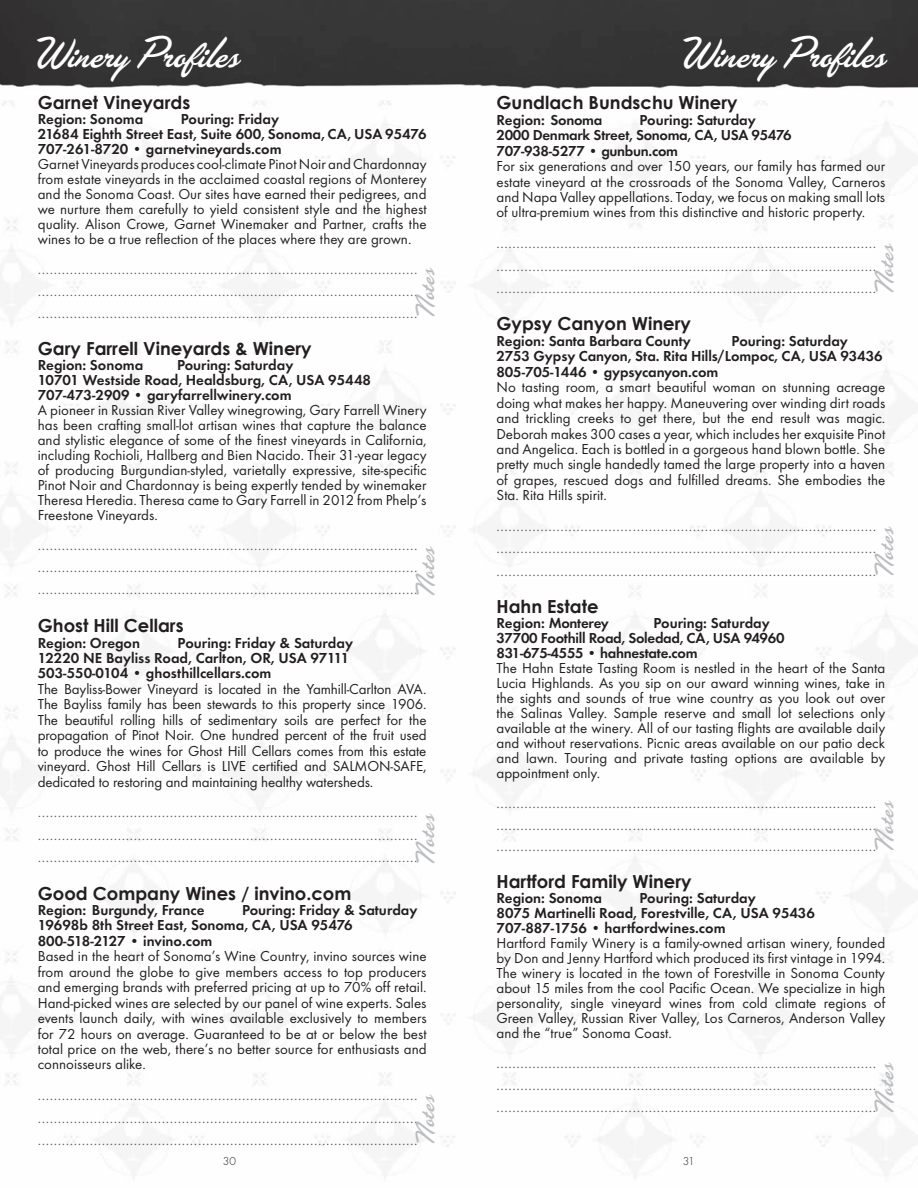
<style>
.page{position:relative;width:918px;height:1188px;background:#fff}
.page>*{position:absolute;margin:0;border:0;box-sizing:border-box;transform-origin:0 0}
.t1{font:45px "Las Vegas OT Fabulous";color:#fff}
.t2{font:27.45px "Las Vegas Fabulous";color:#bcbdc0}
.t3{font:700 18px "Century Gothic";color:#231f20}
.t4{font:15px/15px "Futura T";color:#231f20;text-align:justify}
.t5{font:15px/22.2px "Futura T";color:#636366;text-align:justify}
.t6{font:600 15px/15px "Futura T";color:#231f20}
.t7{font:600 15px/15.5px "Futura T";letter-spacing:-.02em;color:#231f20}
.t8{font:300 12px "Futura T";color:#231f20}
</style>
<div class="page">
<div style="left:476px;top:0;width:442px;height:89px;background:#353435"></div>
<div style="left:0;top:0;width:476px;height:88px;background:#353435"></div>
<h1 class="t1" style="left:36px;top:28px;width:202px">Winery Profiles</h1>
<p class="t3" style="left:38px;top:91px;width:154px">Garnet Vineyards</p>
<p class="t6" style="left:38px;top:112px;width:107px">Region: Sonoma</p>
<p class="t6" style="left:38px;top:112px;width:390px;text-indent:143px">Pouring: Friday<br>21684 Eighth Street East, Suite 600, Sonoma, CA, USA 95476<br>707-261-8720 • garnetvineyards.com</p>
<p class="t4" style="left:38px;top:157px;width:390px">Garnet Vineyards produces cool-climate Pinot Noir and Chardonnay from estate vineyards in the acclaimed coastal regions of Monterey and the Sonoma Coast. Our sites have earned their pedigrees, and we nurture them carefully to yield consistent style and the highest quality. Alison Crowe, Garnet Winemaker and Partner, crafts the wines to be a true reflection of the places where they are grown.</p>
<p class="t5" style="left:38px;top:258px;width:381px;line-height:21.8px">............................................................................................... ............................................................................................... ...............................................................................................</p>
<p class="t3" style="left:38px;top:337px;width:275px">Gary Farrell Vineyards &amp; Winery</p>
<p class="t6" style="left:38px;top:357px;width:107px">Region: Sonoma</p>
<h2 class="t2" style="left:411px;top:317px;width:51px;rotate:-90deg">Notes</h2>
<p class="t6" style="left:38px;top:357px;width:335px;text-indent:139px">Pouring: Saturday<br>10701 Westside Road, Healdsburg, CA, USA 95448<br>707-473-2909 • garyfarrellwinery.com</p>
<p class="t4" style="left:38px;top:402px;width:390px">A pioneer in Russian River Valley winegrowing, Gary Farrell Winery has been crafting small-lot artisan wines that capture the balance and stylistic elegance of some of the finest vineyards in California, including Rochioli, Hallberg and Bien Nacido. Their 31-year legacy of producing Burgundian-styled, varietally expressive, site-specific Pinot Noir and Chardonnay is being expertly tended by winemaker Theresa Heredia. Theresa came to Gary Farrell in 2012 from Phelp’s Freestone Vineyards.</p>
<p class="t5" style="left:38px;top:534px;width:381px">............................................................................................... ............................................................................................... ...............................................................................................</p>
<p class="t3" style="left:38px;top:614px;width:147px">Ghost Hill Cellars</p>
<p class="t6" style="left:38px;top:635px;width:104px">Region: Oregon</p>
<h2 class="t2" style="left:411px;top:596px;width:51px;rotate:-90deg">Notes</h2>
<p class="t6" style="left:38px;top:635px;width:317px;line-height:15.5px;text-indent:140px">Pouring: Friday &amp; Saturday<br>12220 NE Bayliss Road, Carlton, OR, USA 97111<br>503-550-0104 • ghosthillcellars.com</p>
<p class="t4" style="left:38px;top:681px;width:390px;line-height:15.5px">The Bayliss-Bower Vineyard is located in the Yamhill-Carlton AVA.<br>The Bayliss family has been stewards to this property since 1906.<br>The beautiful rolling hills of sedimentary soils are perfect for the propagation of Pinot Noir. One hundred percent of the fruit used to produce the wines for Ghost Hill Cellars comes from this estate vineyard. Ghost Hill Cellars is LIVE certified and SALMON-SAFE, dedicated to restoring and maintaining healthy watersheds.</p>
<p class="t5" style="left:38px;top:801px;width:381px">............................................................................................... ............................................................................................... ...............................................................................................</p>
<p class="t3" style="left:38px;top:882px;width:315px">Good Company Wines / invino.com</p>
<p class="t6" style="left:38px;top:902px;width:168px">Region: Burgundy, France</p>
<h2 class="t2" style="left:411px;top:864px;width:51px;rotate:-90deg">Notes</h2>
<p class="t6" style="left:38px;top:902px;width:381px;line-height:15.5px;text-indent:204px">Pouring: Friday &amp; Saturday<br>19698b 8th Street East, Sonoma, CA, USA 95476<br>800-518-2127 • invino.com</p>
<p class="t4" style="left:38px;top:948px;width:390px;line-height:15.5px">Based in the heart of Sonoma’s Wine Country, invino sources wine from around the globe to give members access to top producers and emerging brands with preferred pricing at up to 70% off retail.<br>Hand-picked wines are selected by our panel of wine experts. Sales events launch daily, with wines available exclusively to members for 72 hours on average. Guaranteed to be at or below the best total price on the web, there’s no better source for enthusiasts and connoisseurs alike.</p>
<p class="t5" style="left:38px;top:1084px;width:381px">............................................................................................... ............................................................................................... ...............................................................................................</p>
<h2 class="t2" style="left:411px;top:1144px;width:51px;rotate:-90deg">Notes</h2>
<p class="t8" style="left:223px;top:1154px;width:15px">30</p>
<h1 class="t1" style="left:683px;top:28px;width:202px">Winery Profiles</h1>
<p class="t3" style="left:496px;top:91px;width:243px">Gundlach Bundschu Winery</p>
<p class="t6" style="left:496px;top:112px;width:107px">Region: Sonoma</p>
<p class="t7" style="left:496px;top:112px;width:297px;text-indent:143px">Pouring: Saturday<br>2000 Denmark Street, Sonoma, CA, USA 95476<br>707-938-5277 • gunbun.com</p>
<p class="t4" style="left:496px;top:158px;width:390px;line-height:15.5px">For six generations and over 150 years, our family has farmed our estate vineyard at the crossroads of the Sonoma Valley, Carneros and Napa Valley appellations. Today, we focus on making small lots of ultra-premium wines from this distinctive and historic property.</p>
<p class="t5" style="left:496px;top:232px;width:381px">............................................................................................... ............................................................................................... ...............................................................................................</p>
<p class="t3" style="left:496px;top:313px;width:196px">Gypsy Canyon Winery</p>
<p class="t6" style="left:496px;top:333px;width:196px">Region: Santa Barbara County</p>
<h2 class="t2" style="left:870px;top:293px;width:51px;rotate:-90deg">Notes</h2>
<p class="t6" style="left:496px;top:333px;width:388px;line-height:15.5px;text-indent:235px">Pouring: Saturday<br>2753 Gypsy Canyon, Sta. Rita Hills/Lompoc, CA, USA 93436<br>805-705-1446 • gypsycanyon.com</p>
<p class="t4" style="left:496px;top:379px;width:390px;line-height:15.5px">No tasting room, a smart beautiful woman on stunning acreage doing what makes her happy. Maneuvering over winding dirt roads and trickling creeks to get there, but the end result was magic.<br>Deborah makes 300 cases a year, which includes her exquisite Pinot and Angelica. Each is bottled in a gorgeous hand blown bottle. She pretty much single handedly tamed the large property into a haven of grapes, rescued dogs and fulfilled dreams. She embodies the Sta. Rita Hills spirit.</p>
<p class="t5" style="left:496px;top:515px;width:381px">............................................................................................... ............................................................................................... ...............................................................................................</p>
<p class="t3" style="left:496px;top:595px;width:104px">Hahn Estate</p>
<p class="t6" style="left:496px;top:615px;width:114px">Region: Monterey</p>
<h2 class="t2" style="left:870px;top:576px;width:51px;rotate:-90deg">Notes</h2>
<p class="t7" style="left:496px;top:615px;width:290px;line-height:15px;text-indent:157px">Pouring: Saturday<br>37700 Foothill Road, Soledad, CA, USA 94960<br>831-675-4555 • hahnestate.com</p>
<p class="t4" style="left:496px;top:660px;width:390px">The Hahn Estate Tasting Room is nestled in the heart of the Santa Lucia Highlands. As you sip on our award winning wines, take in the sights and sounds of true wine country as you look out over the Salinas Valley. Sample reserve and small lot selections only available at the winery. All of our tasting flights are available daily and without reservations. Picnic areas available on our patio deck and lawn. Touring and private tasting options are available by appointment only.</p>
<p class="t5" style="left:496px;top:792px;width:381px;line-height:21.8px">............................................................................................... ............................................................................................... ...............................................................................................</p>
<p class="t3" style="left:496px;top:870px;width:197px">Hartford Family Winery</p>
<p class="t6" style="left:496px;top:890px;width:107px">Region: Sonoma</p>
<h2 class="t2" style="left:870px;top:851px;width:51px;rotate:-90deg">Notes</h2>
<p class="t6" style="left:496px;top:890px;width:320px;text-indent:143px">Pouring: Saturday<br>8075 Martinelli Road, Forestville, CA, USA 95436<br>707-887-1756 • hartfordwines.com</p>
<p class="t4" style="left:496px;top:936px;width:390px">Hartford Family Winery is a family-owned artisan winery, founded by Don and Jenny Hartford which produced its first vintage in 1994.<br>The winery is located in the town of Forestville in Sonoma County about 15 miles from the cool Pacific Ocean. We specialize in high personality, single vineyard wines from cold climate regions of Green Valley, Russian River Valley, Los Carneros, Anderson Valley and the “true” Sonoma Coast.</p>
<p class="t5" style="left:496px;top:1052px;width:381px;line-height:21.8px">............................................................................................... ............................................................................................... ...............................................................................................</p>
<h2 class="t2" style="left:870px;top:1113px;width:51px;rotate:-90deg">Notes</h2>
<p class="t8" style="left:683px;top:1154px;width:14px">31</p>
</div>
